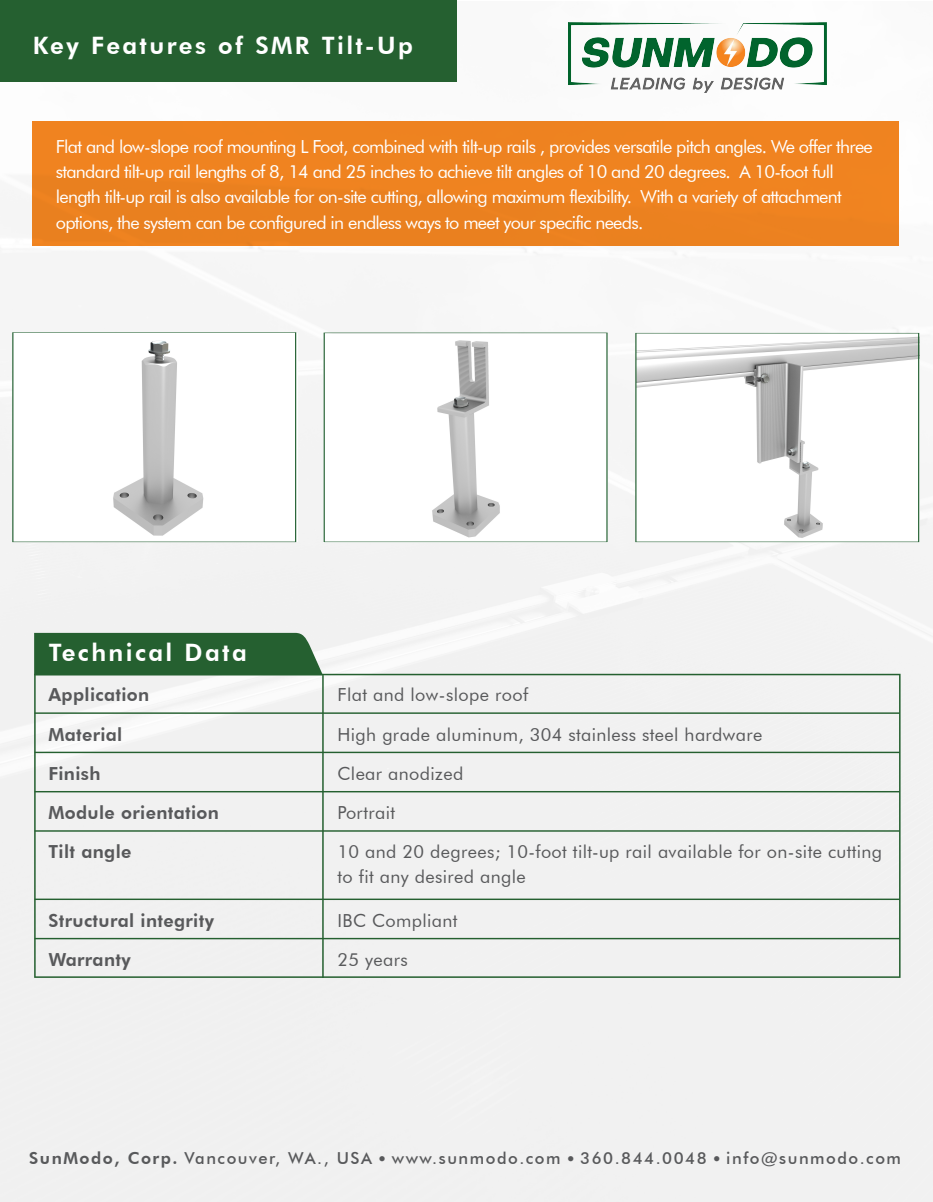
<style>
.page{position:relative;width:933px;height:1202px;background:#fff}
.page>*{position:absolute;margin:0;border:0;box-sizing:border-box;transform-origin:0 0}
.t1{font:800 24px "Futura BT";letter-spacing:.1em;color:#fff}
.t2{font:18px/25.2px "Futura BT";letter-spacing:-.04em;color:#fff}
.t3{font:18px/25.2px "Futura BT";letter-spacing:.02em;color:#58595b}
.t4{font:800 18px "Futura BT";letter-spacing:.02em;color:#58595b}
.t5{font:500 16.5px "Futura BT";letter-spacing:.09em;color:#58595b}
.s1{font-weight:800}
</style>
<div class="page">
<img style="left:0;top:2px;width:932px;height:1200px">
<div style="left:0;top:0;width:456px;height:81px;background:#256030"></div>
<div style="left:33px;top:121px;width:865px;height:125px;background:#f28521"></div>
<div style="left:34px;top:633px;width:289px;height:41px;background:#256030"></div>
<svg style="left:12px;top:332px;width:284px;height:210px"></svg>
<svg style="left:323px;top:332px;width:284px;height:210px"></svg>
<svg style="left:635px;top:333px;width:283px;height:209px"></svg>
<img style="left:737px;top:2px;width:114px;height:92px">
<div style="left:34px;top:674px;width:866px;height:303px;background:#f1f1f1"></div>
<hr style="left:322px;top:675px;width:1px;height:302px;background:#256030">
<hr style="left:35px;top:712px;width:864px;height:2px;background:#256030">
<hr style="left:35px;top:751px;width:864px;height:2px;background:#256030">
<hr style="left:35px;top:791px;width:864px;height:1px;background:#256030">
<hr style="left:35px;top:830px;width:864px;height:1px;background:#256030">
<hr style="left:35px;top:898px;width:864px;height:2px;background:#256030">
<hr style="left:35px;top:937px;width:864px;height:2px;background:#256030">
<img style="left:567px;top:23px;width:259px;height:70px">
<h1 class="t1" style="left:33px;top:31px;width:381px">Key Features of SMR Tilt-Up</h1>
<p class="t2" style="left:56px;top:134px;width:818px">Flat and low-slope roof mounting L Foot, combined with tilt-up rails , provides versatile pitch angles. We offer three standard tilt-up rail lengths of 8, 14 and 25 inches to achieve tilt angles of 10 and 20 degrees. A 10-foot full length tilt-up rail is also available for on-site cutting, allowing maximum flexibility. With a variety of attachment options, the system can be configured in endless ways to meet your specific needs.</p>
<h1 class="t1" style="left:49px;top:638px;width:199px">Technical Data</h1>
<p class="t4" style="left:48px;top:684px;width:102px">Application</p>
<p class="t3" style="left:337px;top:682px;width:192px">Flat and low-slope roof</p>
<p class="t4" style="left:48px;top:723px;width:75px">Material</p>
<p class="t3" style="left:337px;top:721px;width:426px">High grade aluminum, 304 stainless steel hardware</p>
<p class="t4" style="left:48px;top:762px;width:54px">Finish</p>
<p class="t3" style="left:337px;top:760px;width:127px">Clear anodized</p>
<p class="t4" style="left:48px;top:801px;width:172px">Module orientation</p>
<p class="t3" style="left:337px;top:800px;width:59px">Portrait</p>
<p class="t4" style="left:48px;top:840px;width:84px">Tilt angle</p>
<p class="t3" style="left:337px;top:838px;width:546px">10 and 20 degrees; 10-foot tilt-up rail available for on-site cutting to fit any desired angle</p>
<p class="t4" style="left:48px;top:909px;width:167px">Structural integrity</p>
<p class="t3" style="left:337px;top:907px;width:121px">IBC Compliant</p>
<p class="t4" style="left:48px;top:948px;width:84px">Warranty</p>
<p class="t3" style="left:337px;top:947px;width:72px">25 years</p>
<p class="t5" style="left:29px;top:1147px;width:872px"><span class="s1">SunModo, Corp.</span> Vancouver, WA., USA ● www.sunmodo.com ● 360.844.0048 ● info@sunmodo.com</p>
</div>
